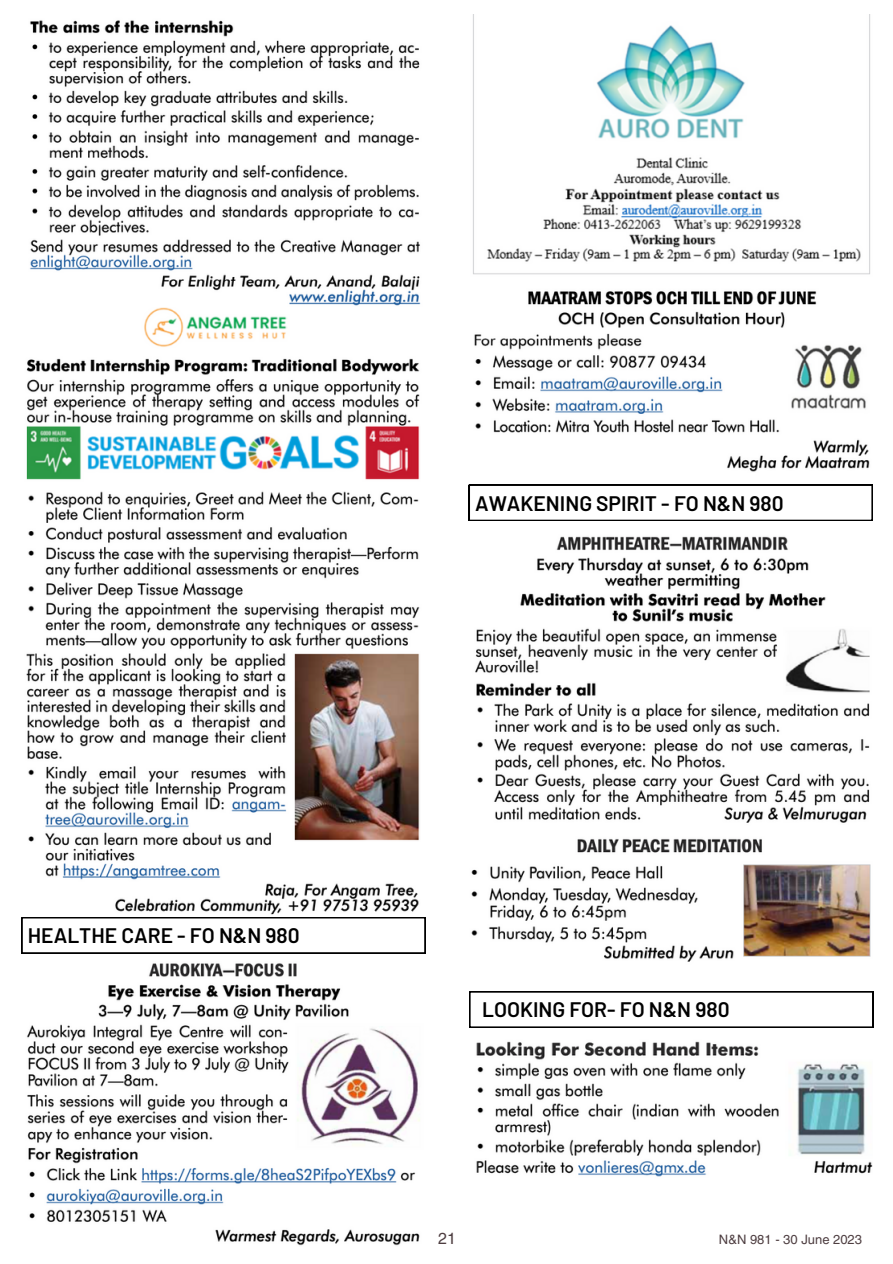
<style>
.page{position:relative;width:893px;height:1264px;background:#fff}
.page>*{position:absolute;margin:0;border:0;box-sizing:border-box;transform-origin:0 0}
.t1{font:600 21px "Barlow";color:#000}
.t2{font:16.05px "Helvetica LT Pro";color:#4e3e41}
.t3{font:13.05px "Helvetica LT Pro";color:#4e3e41}
</style>
<div class="page">
<img style="left:26px;top:20px;width:395px;height:895px">
<img style="left:27px;top:963px;width:393px;height:283px">
<svg style="left:22px;top:917px;width:403px;height:36px"></svg>
<img style="left:473px;top:14px;width:397px;height:458px">
<svg style="left:469px;top:485px;width:403px;height:36px"></svg>
<img style="left:475px;top:536px;width:395px;height:287px">
<img style="left:471px;top:838px;width:400px;height:124px">
<svg style="left:469px;top:991px;width:404px;height:36px"></svg>
<img style="left:476px;top:1041px;width:396px;height:136px">
<p class="t1" style="left:475px;top:489px;width:310px">AWAKENING SPIRIT - FO N&amp;N 980</p>
<p class="t1" style="left:28px;top:922px;width:273px">HEALTHE CARE - FO N&amp;N 980</p>
<p class="t1" style="left:482px;top:996px;width:249px">LOOKING FOR- FO N&amp;N 980</p>
<p class="t2" style="left:438px;top:1232px;width:19px">21</p>
<p class="t3" style="left:718px;top:1234px;width:145px">N&amp;N 981 - 30 June 2023</p>
</div>
